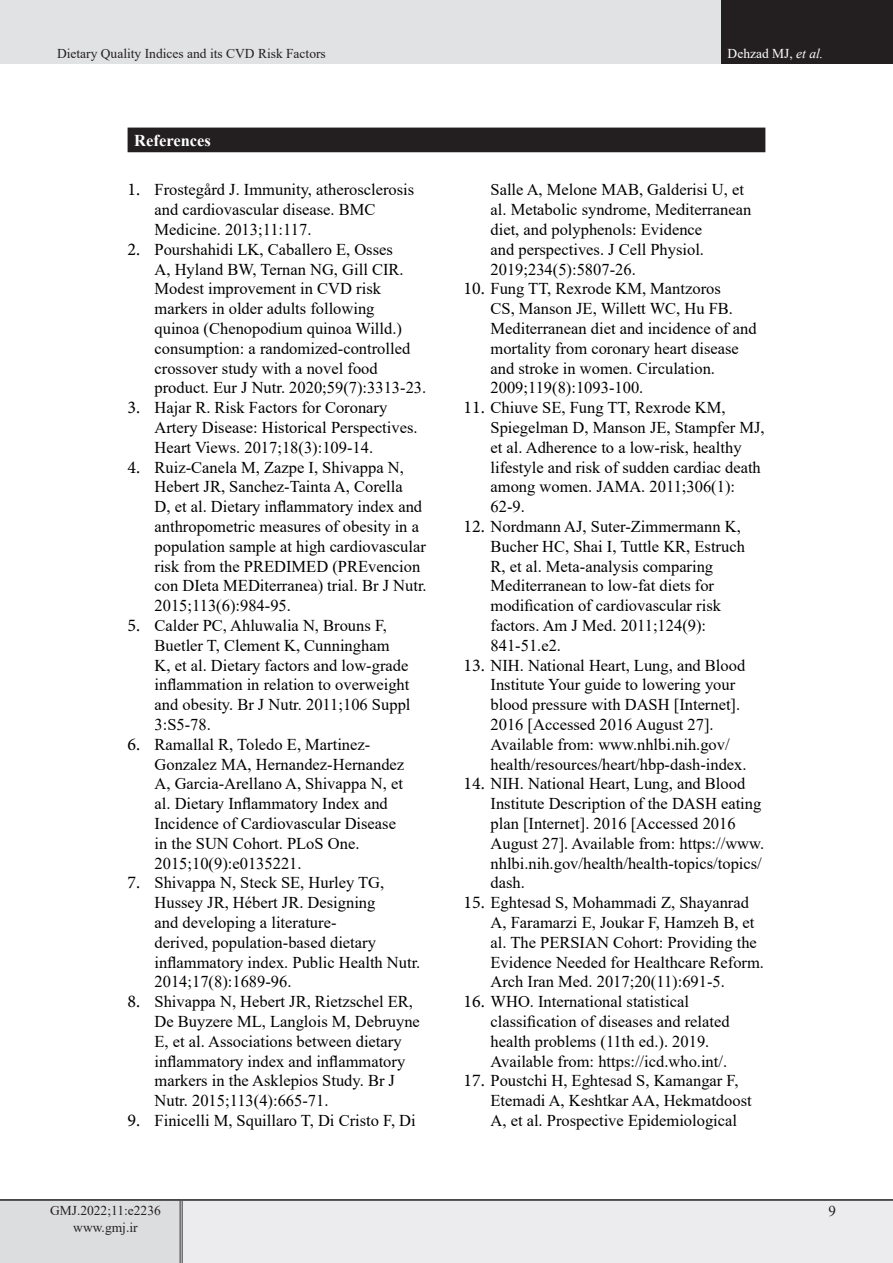
<style>
.page{position:relative;width:893px;height:1263px;background:#fff}
.page>*{position:absolute;margin:0;border:0;box-sizing:border-box;transform-origin:0 0}
.t1{font:16.5px/19.8px "Times New Roman";color:#000}
.t2{font:700 16.5px "Times New Roman";color:#fff}
.t3{font:15px "Times New Roman";color:#231f20}
.eeeeeeeeeeee{font:13.5px "Times New Roman";color:#231f20}
.t4{font:13.5px "Times New Roman";color:#fff}
.s1{font-style:italic}
.s2{font-family:"Minion Pro";font-size:18px}
</style>
<div class="page">
<div style="left:0;top:1200px;width:181px;height:63px;background:#dcdddf"></div>
<div style="left:181px;top:1200px;width:712px;height:63px;background:#ececee"></div>
<hr style="left:180px;top:1201px;width:3px;height:62px;background:#fff">
<hr style="left:180px;top:1201px;width:1px;height:62px;background:#231f20">
<hr style="left:182px;top:1201px;width:1px;height:62px;background:#231f20">
<hr style="left:0;top:1199px;width:181px;height:2px;background:#231f20">
<hr style="left:181px;top:1199px;width:712px;height:2px;background:#231f20">
<div style="left:0;top:0;width:722px;height:64px;background:#e1e2e4"></div>
<div style="left:722px;top:0;width:171px;height:64px;background:#231f20"></div>
<div style="left:128px;top:128px;width:637px;height:23px;background:#231f20"></div>
<hr style="left:128px;top:151px;width:637px;height:1px;background:#231f20">
<p class="eeeeeeeeeeee" style="left:57px;top:44px;width:270px">Dietary Quality Indices and its CVD Risk Factors</p>
<p class="t4" style="left:728px;top:44px;width:97px">Dehzad MJ, <span class="s1">et al.</span></p>
<p class="t2" style="left:134px;top:128px;width:78px">References</p>
<p class="t1" style="left:155px;top:179px;width:261px;text-indent:-27px"><span class="s2">1.</span> Frostegård J. Immunity, atherosclerosis and cardiovascular disease. BMC<br>Medicine. 2013;11:117.</p>
<p class="t1" style="left:155px;top:239px;width:273px;text-indent:-27px"><span class="s2">2.</span> Pourshahidi LK, Caballero E, Osses<br>A, Hyland BW, Ternan NG, Gill CIR.<br>Modest improvement in CVD risk markers in older adults following<br>quinoa (Chenopodium quinoa Willd.) consumption: a randomized-controlled crossover study with a novel food product. Eur J Nutr. 2020;59(7):3313-23.</p>
<p class="t1" style="left:155px;top:397px;width:265px;text-indent:-27px"><span class="s2">3.</span> Hajar R. Risk Factors for Coronary<br>Artery Disease: Historical Perspectives.<br>Heart Views. 2017;18(3):109-14.</p>
<p class="t1" style="left:155px;top:457px;width:274px;text-indent:-27px"><span class="s2">4.</span> Ruiz-Canela M, Zazpe I, Shivappa N, Hebert JR, Sanchez-Tainta A, Corella<br>D, et al. Dietary inflammatory index and anthropometric measures of obesity in a population sample at high cardiovascular risk from the PREDIMED (PREvencion con DIeta MEDiterranea) trial. Br J Nutr.<br>2015;113(6):984-95.</p>
<p class="t1" style="left:155px;top:615px;width:257px;text-indent:-27px"><span class="s2">5.</span> Calder PC, Ahluwalia N, Brouns F,<br>Buetler T, Clement K, Cunningham<br>K, et al. Dietary factors and low-grade inflammation in relation to overweight and obesity. Br J Nutr. 2011;106 Suppl<br>3:S5-78.</p>
<p class="t1" style="left:155px;top:734px;width:251px;text-indent:-27px"><span class="s2">6.</span> Ramallal R, Toledo E, Martinez-<br>Gonzalez MA, Hernandez-Hernandez<br>A, Garcia-Arellano A, Shivappa N, et al. Dietary Inflammatory Index and<br>Incidence of Cardiovascular Disease in the SUN Cohort. PLoS One.<br>2015;10(9):e0135221.</p>
<p class="t1" style="left:155px;top:872px;width:267px;text-indent:-27px"><span class="s2">7.</span> Shivappa N, Steck SE, Hurley TG,<br>Hussey JR, Hébert JR. Designing<br>and developing a literature-<br>derived, population-based dietary inflammatory index. Public Health Nutr.<br>2014;17(8):1689-96.</p>
<p class="t1" style="left:155px;top:991px;width:267px;text-indent:-27px"><span class="s2">8.</span> Shivappa N, Hebert JR, Rietzschel ER, De Buyzere ML, Langlois M, Debruyne E, et al. Associations between dietary inflammatory index and inflammatory markers in the Asklepios Study. Br J Nutr. 2015;113(4):665-71.</p>
<p class="t1" style="left:128px;top:1110px;width:290px"><span class="s2">9.</span> Finicelli M, Squillaro T, Di Cristo F, Di</p>
<p class="eeeeeeeeeeee" style="left:50px;top:1201px;width:112px">GMJ.2022;11:e2236</p>
<p class="eeeeeeeeeeee" style="left:73px;top:1217px;width:66px">www.gmj.ir</p>
<p class="t1" style="left:490px;top:179px;width:262px">Salle A, Melone MAB, Galderisi U, et al. Metabolic syndrome, Mediterranean diet, and polyphenols: Evidence<br>and perspectives. J Cell Physiol.<br>2019;234(5):5807-26.</p>
<p class="t1" style="left:490px;top:278px;width:268px;text-indent:-27px"><span class="s2">10.</span> Fung TT, Rexrode KM, Mantzoros<br>CS, Manson JE, Willett WC, Hu FB.<br>Mediterranean diet and incidence of and mortality from coronary heart disease and stroke in women. Circulation.<br>2009;119(8):1093-100.</p>
<p class="t1" style="left:490px;top:397px;width:276px;text-indent:-27px"><span class="s2">11.</span> Chiuve SE, Fung TT, Rexrode KM,<br>Spiegelman D, Manson JE, Stampfer MJ, et al. Adherence to a low-risk, healthy lifestyle and risk of sudden cardiac death among women. JAMA. 2011;306(1):<br>62-9.</p>
<p class="t1" style="left:490px;top:516px;width:256px;text-indent:-27px"><span class="s2">12.</span> Nordmann AJ, Suter-Zimmermann K,<br>Bucher HC, Shai I, Tuttle KR, Estruch<br>R, et al. Meta-analysis comparing<br>Mediterranean to low-fat diets for modification of cardiovascular risk factors. Am J Med. 2011;124(9):<br>841-51.e2.</p>
<p class="t1" style="left:490px;top:655px;width:258px;text-indent:-27px"><span class="s2">13.</span> NIH. National Heart, Lung, and Blood Institute Your guide to lowering your blood pressure with DASH [Internet].<br>2016 [Accessed 2016 August 27].<br>Available from: www.nhlbi.nih.gov/ health/resources/heart/hbp-dash-index.</p>
<p class="t1" style="left:490px;top:773px;width:275px;text-indent:-27px"><span class="s2">14.</span> NIH. National Heart, Lung, and Blood Institute Description of the DASH eating plan [Internet]. 2016 [Accessed 2016<br>August 27]. Available from: https://www. nhlbi.nih.gov/health/health-topics/topics/ dash.</p>
<p class="t1" style="left:490px;top:892px;width:275px;text-indent:-27px"><span class="s2">15.</span> Eghtesad S, Mohammadi Z, Shayanrad A, Faramarzi E, Joukar F, Hamzeh B, et al. The PERSIAN Cohort: Providing the Evidence Needed for Healthcare Reform.<br>Arch Iran Med. 2017;20(11):691-5.</p>
<p class="t1" style="left:490px;top:991px;width:241px;text-indent:-27px"><span class="s2">16.</span> WHO. International statistical classification of diseases and related health problems (11th ed.). 2019.<br>Available from: https://icd.who.int/.</p>
<p class="t1" style="left:490px;top:1070px;width:263px;text-indent:-27px"><span class="s2">17.</span> Poustchi H, Eghtesad S, Kamangar F,<br>Etemadi A, Keshtkar AA, Hekmatdoost<br>A, et al. Prospective Epidemiological</p>
<p class="t3" style="left:828px;top:1201px;width:9px">9</p>
</div>
